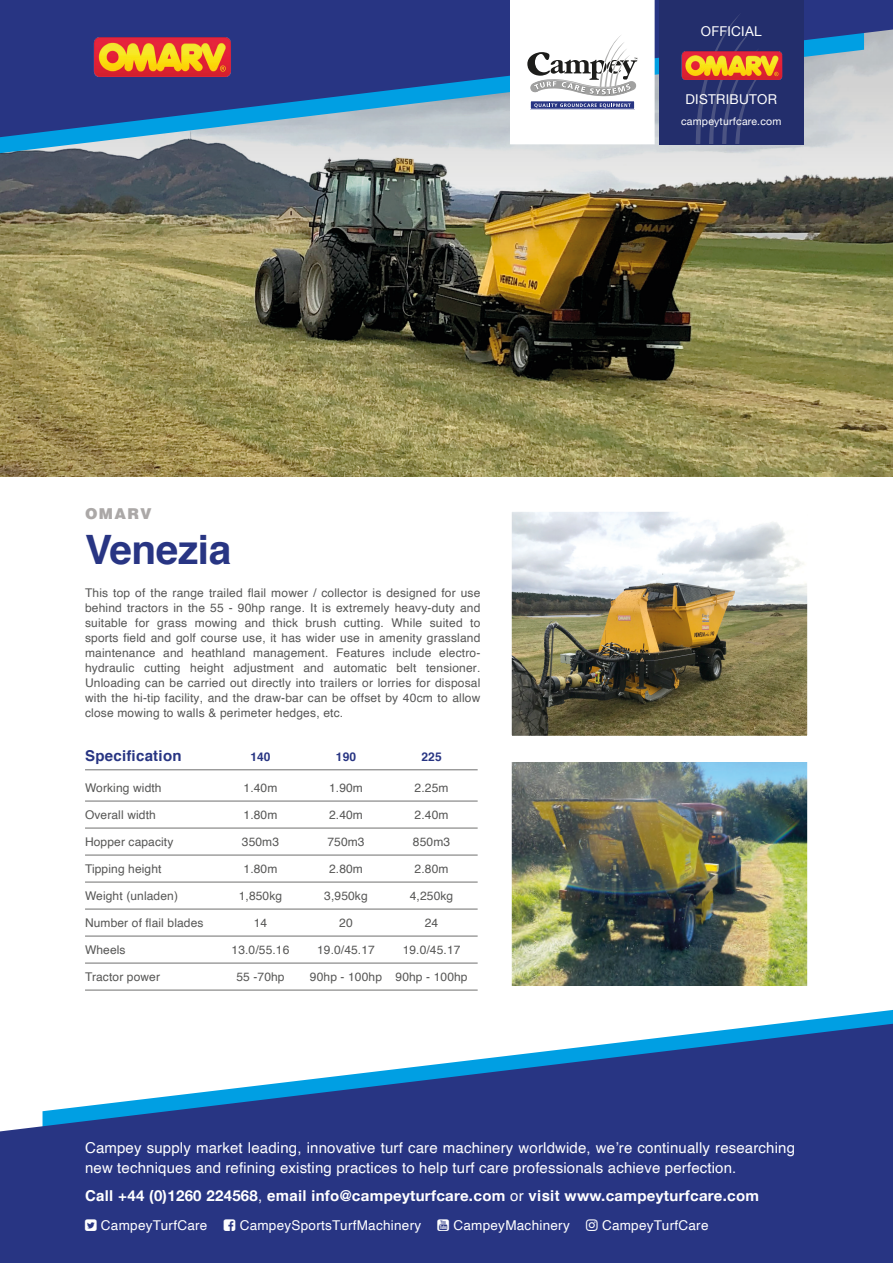
<style>
.page{position:relative;width:893px;height:1263px;background:#fff}
.page>*{position:absolute;margin:0;border:0;box-sizing:border-box;transform-origin:0 0}
.t1{font:700 40.5px "Helvetica";letter-spacing:-.01em;color:#283583}
.t2{font:15px/19.5px "Helvetica";letter-spacing:.01em;color:#fff}
.t3{font:700 15px "Helvetica Neue";letter-spacing:.02em;color:#fff}
.t4{font:700 15px "Helvetica";letter-spacing:.02em;color:#283583}
.t5{font:900 15px "Helvetica";letter-spacing:.09em;color:#aba8a7}
.t6{font:13.5px "Helvetica";letter-spacing:.02em;color:#fff}
.t7{font:13.5px "Helvetica Neue";letter-spacing:.02em;color:#fff}
.t8{font:12px/15px "Helvetica";letter-spacing:.01em;color:#575756;text-align:justify}
.t9{font:700 12px "Helvetica";letter-spacing:.01em;color:#283583}
.t10{font:10.5px "Helvetica Neue";letter-spacing:.02em;color:#fff}
.s1{font-family:"Helvetica"}
.s2{font-family:"Helvetica";font-weight:400}
</style>
<div class="page">
<img style="left:0;top:304px;width:893px;height:172px">
<img style="left:0;top:137px;width:893px;height:167px">
<svg style="left:0;top:137px;width:864px;height:16px;background:#b4c6d0"></svg>
<svg style="left:0;top:0;width:893px;height:137px;background:#46609d"></svg>
<div style="left:510px;top:0;width:144px;height:144px;background:#fff"></div>
<div style="left:530px;top:101px;width:105px;height:8px;background:#283583"></div>
<svg style="left:534px;top:103px;width:97px;height:5px"></svg>
<svg style="left:527px;top:35px;width:110px;height:61px"></svg>
<div style="left:659px;top:0;width:144px;height:144px;background:#232e6c"></div>
<svg style="left:693px;top:14px;width:76px;height:130px"></svg>
<img style="left:681px;top:52px;width:101px;height:28px">
<img style="left:94px;top:38px;width:138px;height:38px">
<img style="left:513px;top:513px;width:293px;height:221px">
<div style="left:510px;top:510px;width:299px;height:227px;border:2px solid #fff"></div>
<img style="left:513px;top:763px;width:293px;height:221px">
<div style="left:510px;top:760px;width:299px;height:227px;border:2px solid #fff"></div>
<svg style="left:775px;top:1010px;width:118px;height:14px"></svg>
<svg style="left:0;top:1024px;width:893px;height:239px;fill:#283583"></svg>
<hr style="left:85px;top:769px;width:393px;height:1px;background:#70706f">
<hr style="left:85px;top:801px;width:393px;height:1px;background:#70706f">
<hr style="left:85px;top:828px;width:393px;height:1px;background:#70706f">
<hr style="left:85px;top:855px;width:393px;height:1px;background:#70706f">
<hr style="left:85px;top:882px;width:393px;height:1px;background:#70706f">
<hr style="left:85px;top:909px;width:393px;height:1px;background:#70706f">
<hr style="left:85px;top:936px;width:393px;height:1px;background:#70706f">
<hr style="left:85px;top:963px;width:393px;height:1px;background:#70706f">
<hr style="left:85px;top:990px;width:393px;height:1px;background:#70706f">
<svg style="left:85px;top:1219px;width:12px;height:11px"></svg>
<svg style="left:224px;top:1219px;width:11px;height:11px"></svg>
<svg style="left:438px;top:1219px;width:11px;height:11px"></svg>
<svg style="left:586px;top:1219px;width:12px;height:11px"></svg>
<p class="t7" style="left:701px;top:21px;width:62px">OFFICIAL</p>
<p class="t5" style="left:85px;top:504px;width:68px">OMARV</p>
<p class="t1" style="left:85px;top:513px;width:148px">Venezia</p>
<p class="t8" style="left:85px;top:585px;width:397px">This top of the range trailed flail mower / collector is designed for use behind tractors in the 55 - 90hp range. It is extremely heavy-duty and suitable for grass mowing and thick brush cutting. While suited to sports field and golf course use, it has wider use in amenity grassland maintenance and heathland management. Features include electro&shy;hydraulic cutting height adjustment and automatic belt tensioner.<br>Unloading can be carried out directly into trailers or lorries for disposal with the hi-tip facility, and the draw-bar can be offset by 40cm to allow close mowing to walls &amp; perimeter hedges, etc.</p>
<p class="t4" style="left:85px;top:742px;width:98px">Specification</p>
<p class="t9" style="left:250px;top:746px;width:22px">140</p>
<p class="t9" style="left:336px;top:746px;width:22px">190</p>
<p class="t9" style="left:421px;top:746px;width:22px">225</p>
<p class="t8" style="left:85px;top:781px;width:78px">Working width</p>
<p class="t8" style="left:244px;top:781px;width:35px">1.40m</p>
<p class="t8" style="left:329px;top:781px;width:35px">1.90m</p>
<p class="t8" style="left:415px;top:781px;width:35px">2.25m</p>
<p class="t8" style="left:85px;top:808px;width:72px">Overall width</p>
<p class="t8" style="left:244px;top:808px;width:35px">1.80m</p>
<p class="t8" style="left:329px;top:808px;width:35px">2.40m</p>
<p class="t8" style="left:415px;top:808px;width:35px">2.40m</p>
<p class="t8" style="left:85px;top:835px;width:90px">Hopper capacity</p>
<p class="t8" style="left:242px;top:835px;width:39px">350m3</p>
<p class="t8" style="left:327px;top:835px;width:39px">750m3</p>
<p class="t8" style="left:413px;top:835px;width:39px">850m3</p>
<p class="t8" style="left:85px;top:862px;width:78px">Tipping height</p>
<p class="t8" style="left:244px;top:862px;width:35px">1.80m</p>
<p class="t8" style="left:329px;top:862px;width:35px">2.80m</p>
<p class="t8" style="left:415px;top:862px;width:35px">2.80m</p>
<p class="t8" style="left:85px;top:889px;width:94px">Weight (unladen)</p>
<p class="t8" style="left:239px;top:889px;width:45px">1,850kg</p>
<p class="t8" style="left:324px;top:889px;width:45px">3,950kg</p>
<p class="t8" style="left:410px;top:889px;width:45px">4,250kg</p>
<p class="t8" style="left:85px;top:916px;width:120px">Number of flail blades</p>
<p class="t8" style="left:254px;top:916px;width:15px">14</p>
<p class="t8" style="left:339px;top:916px;width:15px">20</p>
<p class="t8" style="left:425px;top:916px;width:15px">24</p>
<p class="t8" style="left:85px;top:943px;width:42px">Wheels</p>
<p class="t8" style="left:232px;top:943px;width:59px">13.0/55.16</p>
<p class="t8" style="left:317px;top:943px;width:59px">19.0/45.17</p>
<p class="t8" style="left:403px;top:943px;width:59px">19.0/45.17</p>
<p class="t8" style="left:85px;top:970px;width:77px">Tractor power</p>
<p class="t8" style="left:236px;top:970px;width:50px">55 -70hp</p>
<p class="t8" style="left:310px;top:970px;width:159px">90hp - 100hp 90hp - 100hp</p>
<p class="t7" style="left:685px;top:90px;width:93px">DISTRIBUTOR</p>
<p class="t10" style="left:681px;top:114px;width:102px">campeyturfcare.com</p>
<p class="t2" style="left:85px;top:1138px;width:711px">Campey supply market leading, innovative turf care machinery worldwide, we’re continually researching new techniques and refining existing practices to help turf care professionals achieve perfection.</p>
<p class="t3" style="left:85px;top:1184px;width:676px"><span class="s1">Call</span> +44 (0)1260 224568<span class="s2">,</span> <span class="s1">email</span> info@campeyturfcare.com <span class="s2">or</span> <span class="s1">visit</span> www.campeyturfcare.com</p>
<p class="t6" style="left:101px;top:1214px;width:108px">CampeyTurfCare</p>
<p class="t6" style="left:240px;top:1214px;width:183px">CampeySportsTurfMachinery</p>
<p class="t6" style="left:453px;top:1214px;width:118px">CampeyMachinery</p>
<p class="t6" style="left:602px;top:1214px;width:108px">CampeyTurfCare</p>
</div>
